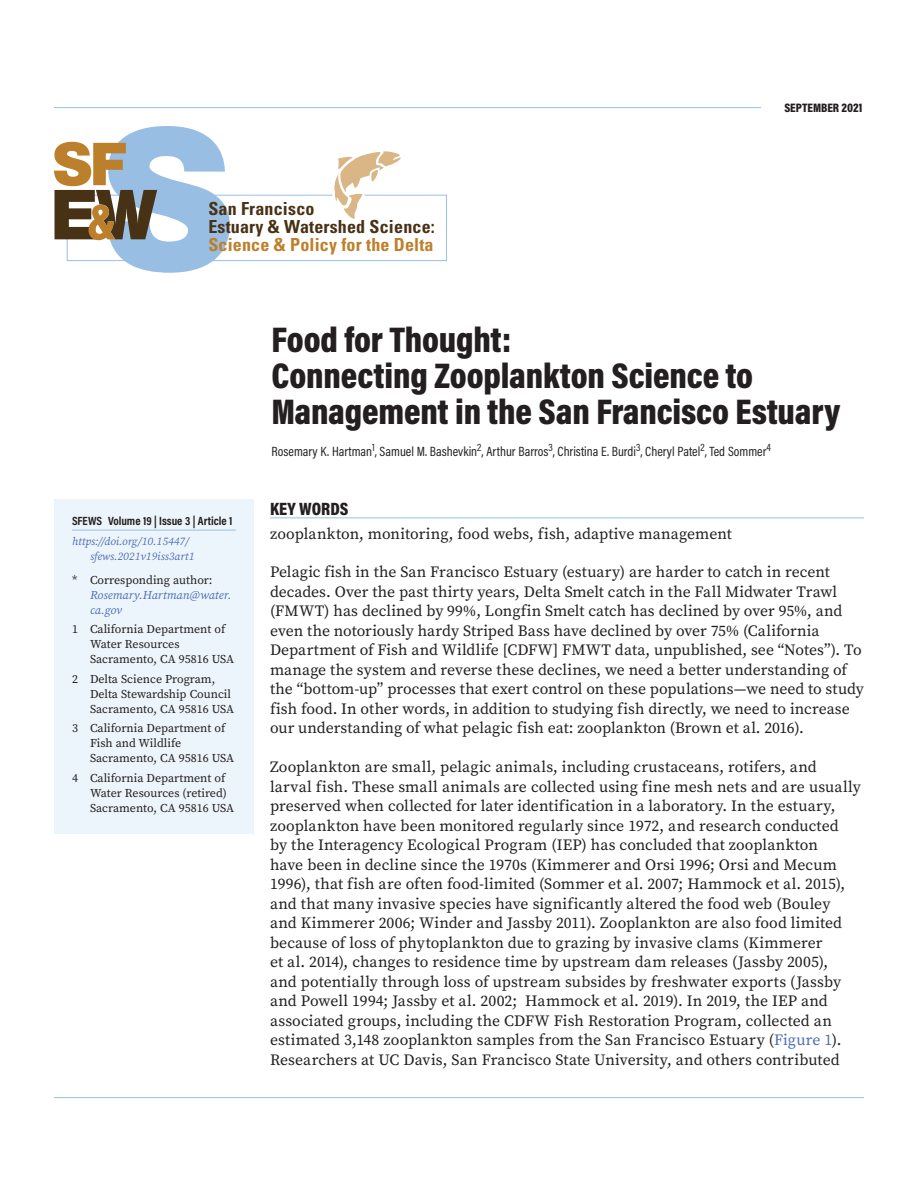
<style>
.page{position:relative;width:918px;height:1188px;background:#fff}
.page>*{position:absolute;margin:0;border:0;box-sizing:border-box;transform-origin:0 0}
.t1{font:900 36px/36px "Acumin Pro Cond";letter-spacing:-.005em;color:#231f20}
.t2{font:700 condensed 18px/18px "Univers";letter-spacing:.01em;color:#483216}
.t3{font:700 condensed 18px "Univers";letter-spacing:.01em;color:#be7f2a}
.t4{font:900 18px "Acumin Pro Cond";color:#231f20}
.t5{font:15.75px/19.5px "Source Serif Pro";color:#231f20}
.t6{font:13.5px "Acumin Pro Cond";color:#231f20}
.t7{font:900 12.3px "Acumin Pro Cond";color:#231f20}
.t8{font:12px/15px "Source Serif Pro";color:#231f20}
.t9{font:700 12px "Acumin Pro Cond";color:#231f20}
.t10{font:italic 12px/15px "Source Serif Pro";color:#4d6db5}
.t11{font:italic 11.25px/15px "Source Serif Pro";color:#4d6db5}
.s1{color:#4d6db5}
</style>
<div class="page">
<svg style="left:54px;top:126px;width:393px;height:147px"></svg>
<hr style="left:54px;top:107px;width:806px;height:1px;background:#9abfe5">
<hr style="left:54px;top:1097px;width:810px;height:1px;background:#9abfe5">
<div style="left:761px;top:98px;width:103px;height:18px;background:#fff"></div>
<hr style="left:270px;top:518px;width:594px;height:1px;background:#9abfe5">
<div style="left:54px;top:499px;width:200px;height:334px;background:#ecf5fb"></div>
<hr style="left:72px;top:530px;width:164px;height:1px;background:#9abfe5">
<p class="t2" style="left:208px;top:200px;width:228px">San Francisco<br>Estuary &amp; Watershed Science:</p>
<p class="t3" style="left:208px;top:234px;width:227px">Science &amp; Policy for the Delta</p>
<p class="t7" style="left:784px;top:100px;width:80px">SEPTEMBER 2021</p>
<p class="t9" style="left:72px;top:513px;width:162px">SFEWS Volume 19 | Issue 3 | Article 1</p>
<p class="t11" style="left:90px;top:534px;width:106px;text-indent:-18px">https://doi.org/10.15447/ sfews.2021v19iss3art1</p>
<p class="t8" style="left:72px;top:572px;width:142px">* Corresponding author:</p>
<p class="t10" style="left:90px;top:587px;width:143px">Rosemary.Hartman@water. ca.gov</p>
<p class="t8" style="left:90px;top:622px;width:146px;text-indent:-18px">1 California Department of<br>Water Resources<br>Sacramento, CA 95816 USA</p>
<p class="t8" style="left:90px;top:671px;width:146px;text-indent:-18px">2 Delta Science Program,<br>Delta Stewardship Council<br>Sacramento, CA 95816 USA</p>
<p class="t8" style="left:90px;top:721px;width:146px;text-indent:-18px">3 California Department of<br>Fish and Wildlife<br>Sacramento, CA 95816 USA</p>
<p class="t8" style="left:90px;top:770px;width:146px;text-indent:-18px">4 California Department of<br>Water Resources (retired)<br>Sacramento, CA 95816 USA</p>
<h1 class="t1" style="left:272px;top:321px;width:570px">Food for Thought:<br>Connecting Zooplankton Science to<br>Management in the San Francisco Estuary</h1>
<p class="t6" style="left:272px;top:442px;width:501px">Rosemary K. Hartman<sup>1</sup>, Samuel M. Bashevkin<sup>2</sup>, Arthur Barros<sup>3</sup>, Christina E. Burdi<sup>3</sup>, Cheryl Patel<sup>2</sup>, Ted Sommer<sup>4</sup></p>
<p class="t4" style="left:270px;top:497px;width:80px">KEY WORDS</p>
<p class="t5" style="left:270px;top:523px;width:463px">zooplankton, monitoring, food webs, fish, adaptive management</p>
<p class="t5" style="left:270px;top:562px;width:596px">Pelagic fish in the San Francisco Estuary (estuary) are harder to catch in recent decades. Over the past thirty years, Delta Smelt catch in the Fall Midwater Trawl (FMWT) has declined by 99%, Longfin Smelt catch has declined by over 95%, and even the notoriously hardy Striped Bass have declined by over 75% (California Department of Fish and Wildlife [CDFW] FMWT data, unpublished, see “Notes”). To manage the system and reverse these declines, we need a better understanding of the “bottom-up” processes that exert control on these populations—we need to study fish food. In other words, in addition to studying fish directly, we need to increase our understanding of what pelagic fish eat: zooplankton (Brown et al. 2016).</p>
<p class="t5" style="left:270px;top:757px;width:592px">Zooplankton are small, pelagic animals, including crustaceans, rotifers, and larval fish. These small animals are collected using fine mesh nets and are usually preserved when collected for later identification in a laboratory. In the estuary, zooplankton have been monitored regularly since 1972, and research conducted<br>by the Interagency Ecological Program (IEP) has concluded that zooplankton<br>have been in decline since the 1970s (Kimmerer and Orsi 1996; Orsi and Mecum 1996), that fish are often food-limited (Sommer et al. 2007; Hammock et al. 2015), and that many invasive species have significantly altered the food web (Bouley and Kimmerer 2006; Winder and Jassby 2011). Zooplankton are also food limited because of loss of phytoplankton due to grazing by invasive clams (Kimmerer<br>et al. 2014), changes to residence time by upstream dam releases (Jassby 2005),<br>and potentially through loss of upstream subsides by freshwater exports (Jassby and Powell 1994; Jassby et al. 2002; Hammock et al. 2019). In 2019, the IEP and associated groups, including the CDFW Fish Restoration Program, collected an estimated 3,148 zooplankton samples from the San Francisco Estuary (<span class="s1">Figure 1</span>).<br>Researchers at UC Davis, San Francisco State University, and others contributed</p>
</div>
